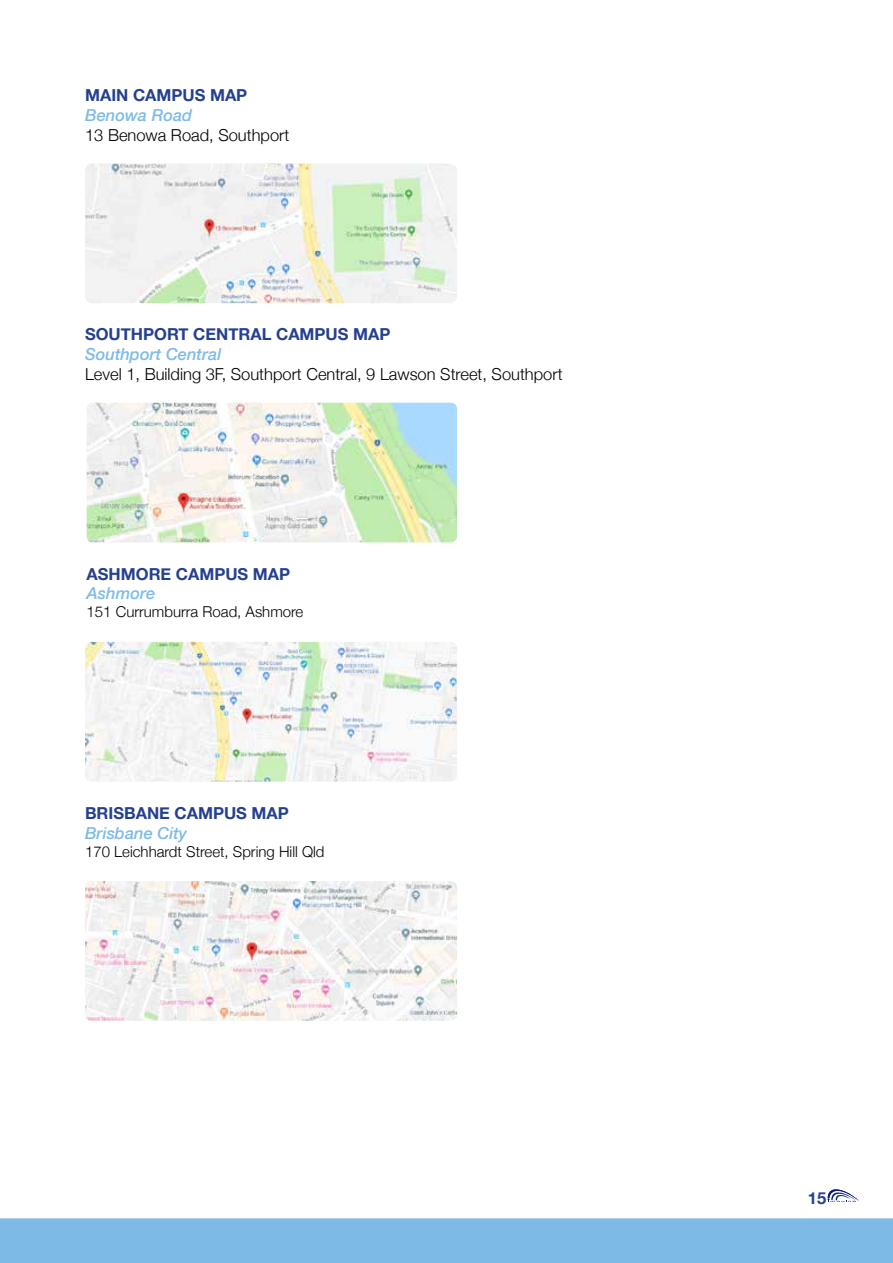
<style>
.page{position:relative;width:893px;height:1263px;background:#fff}
.page>*{position:absolute;margin:0;border:0;box-sizing:border-box;transform-origin:0 0}
.t1{font:300 16.5px "Helvetica Neue";color:#000}
.t2{font:700 16.5px "Helvetica Neue";color:#25408f}
.t3{font:italic 500 16.5px "Helvetica Neue";color:#7dbbe6}
.t4{font:300 15px "Helvetica Neue";color:#000}
</style>
<div class="page">
<div style="left:0;top:1218px;width:893px;height:45px;background:#7dbbe6"></div>
<img style="left:85px;top:163px;width:372px;height:140px">
<img style="left:87px;top:403px;width:370px;height:139px">
<svg style="left:251px;top:468px;width:3px;height:18px"></svg>
<svg style="left:293px;top:517px;width:15px;height:3px"></svg>
<svg style="left:828px;top:1189px;width:31px;height:13px"></svg>
<img style="left:85px;top:642px;width:372px;height:140px">
<img style="left:85px;top:881px;width:372px;height:140px">
<p class="t2" style="left:85px;top:82px;width:164px">MAIN CAMPUS MAP</p>
<p class="t3" style="left:85px;top:101px;width:109px">Benowa Road</p>
<p class="t1" style="left:85px;top:122px;width:206px">13 Benowa Road, Southport</p>
<p class="t2" style="left:85px;top:321px;width:307px">SOUTHPORT CENTRAL CAMPUS MAP</p>
<p class="t3" style="left:85px;top:340px;width:138px">Southport Central</p>
<p class="t1" style="left:85px;top:361px;width:479px">Level 1, Building 3F, Southport Central, 9 Lawson Street, Southport</p>
<p class="t2" style="left:87px;top:561px;width:205px">ASHMORE CAMPUS MAP</p>
<p class="t3" style="left:87px;top:579px;width:70px">Ashmore</p>
<p class="t4" style="left:87px;top:600px;width:218px">151 Currumburra Road, Ashmore</p>
<p class="t2" style="left:85px;top:800px;width:205px">BRISBANE CAMPUS MAP</p>
<p class="t3" style="left:85px;top:818px;width:104px">Brisbane City</p>
<p class="t4" style="left:85px;top:839px;width:241px">170 Leichhardt Street, Spring Hill Qld</p>
<p class="t2" style="left:808px;top:1185px;width:20px">15</p>
</div>
